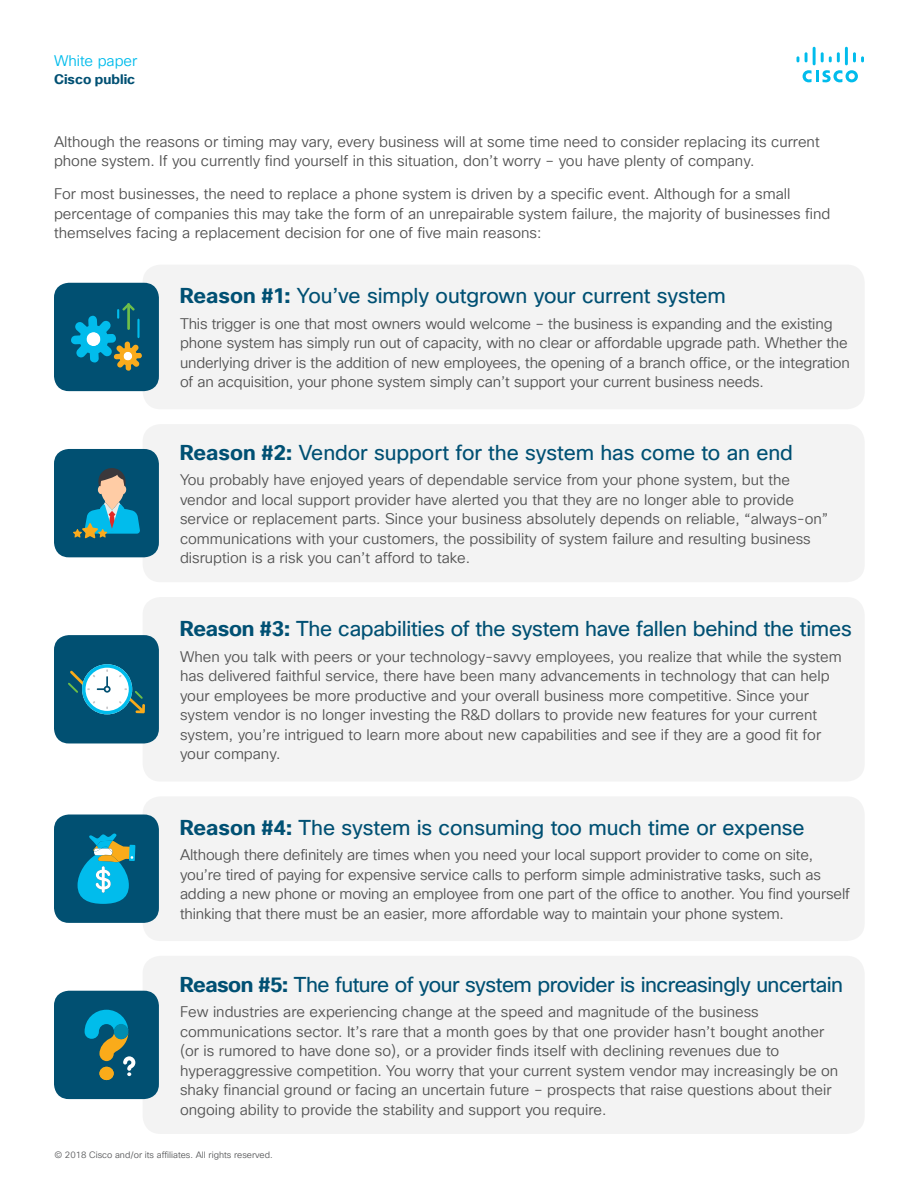
<style>
.page{position:relative;width:918px;height:1188px;background:#fff}
.page>*{position:absolute;margin:0;border:0;box-sizing:border-box;transform-origin:0 0}
.Subhead4_Indigo{font:21px "Cisco Sans TT";letter-spacing:-.01em;color:#005073}
.Body{font:15px/19.5px "Cisco Sans TT Light";color:#525252}
.t1{font:15px "Cisco Sans TT Light";color:#01bcec}
.t2{font:700 13.5px "Cisco Sans TT";color:#005073}
.t3{font:9px "Cisco Sans TT Light";color:#57585a}
.s1{font-weight:700}
</style>
<div class="page">
<svg style="left:803px;top:70px;width:55px;height:12px"></svg>
<svg style="left:797px;top:56px;width:2px;height:6px"></svg>
<svg style="left:805px;top:52px;width:3px;height:10px"></svg>
<hr style="left:813px;top:47px;width:3px;height:18px;background:#01bcec">
<svg style="left:821px;top:52px;width:19px;height:10px"></svg>
<hr style="left:845px;top:47px;width:3px;height:18px;background:#01bcec">
<svg style="left:853px;top:52px;width:11px;height:10px"></svg>
<div style="left:143px;top:265px;width:722px;height:144px;background:#f0f0f0;border-radius:18px"></div>
<div style="left:54px;top:283px;width:105px;height:108px;background:#015072;border-radius:15px"></div>
<div style="left:143px;top:597px;width:722px;height:185px;background:#f0f0f0;border-radius:18px"></div>
<div style="left:54px;top:635px;width:105px;height:108px;background:#015072;border-radius:15px"></div>
<div style="left:143px;top:796px;width:722px;height:145px;background:#f0f0f0;border-radius:18px"></div>
<div style="left:54px;top:815px;width:105px;height:108px;background:#015072;border-radius:15px"></div>
<div style="left:143px;top:956px;width:722px;height:178px;background:#f0f0f0;border-radius:18px"></div>
<div style="left:54px;top:991px;width:105px;height:108px;background:#015072;border-radius:15px"></div>
<div style="left:143px;top:424px;width:722px;height:158px;background:#f0f0f0;border-radius:18px"></div>
<div style="left:54px;top:449px;width:105px;height:108px;background:#015072;border-radius:15px"></div>
<svg style="left:71px;top:303px;width:71px;height:68px"></svg>
<svg style="left:73px;top:468px;width:67px;height:71px"></svg>
<svg style="left:68px;top:664px;width:77px;height:50px"></svg>
<svg style="left:78px;top:833px;width:57px;height:71px"></svg>
<div style="left:99px;top:1067px;width:15px;height:13px;background:#faab1a;border-radius:50%"></div>
<svg style="left:85px;top:1010px;width:50px;height:66px"></svg>
<p class="t1" style="left:54px;top:51px;width:85px">White paper</p>
<p class="t2" style="left:54px;top:70px;width:83px">Cisco public</p>
<p class="Body" style="left:54px;top:132px;width:767px">Although the reasons or timing may vary, every business will at some time need to consider replacing its current phone system. If you currently find yourself in this situation, don’t worry – you have plenty of company.</p>
<p class="Body" style="left:54px;top:185px;width:778px">For most businesses, the need to replace a phone system is driven by a specific event. Although for a small percentage of companies this may take the form of an unrepairable system failure, the majority of businesses find themselves facing a replacement decision for one of five main reasons:</p>
<p class="Subhead4_Indigo" style="left:180px;top:282px;width:547px"><span class="s1">Reason #1:</span> You’ve simply outgrown your current system</p>
<p class="Body" style="left:180px;top:314px;width:671px">This trigger is one that most owners would welcome – the business is expanding and the existing phone system has simply run out of capacity, with no clear or affordable upgrade path. Whether the underlying driver is the addition of new employees, the opening of a branch office, or the integration of an acquisition, your phone system simply can’t support your current business needs.</p>
<p class="Subhead4_Indigo" style="left:180px;top:439px;width:615px"><span class="s1">Reason #2:</span> Vendor support for the system has come to an end</p>
<p class="Body" style="left:180px;top:471px;width:650px">You probably have enjoyed years of dependable service from your phone system, but the vendor and local support provider have alerted you that they are no longer able to provide service or replacement parts. Since your business absolutely depends on reliable, “always-on” communications with your customers, the possibility of system failure and resulting business disruption is a risk you can’t afford to take.</p>
<p class="Subhead4_Indigo" style="left:180px;top:615px;width:673px"><span class="s1">Reason #3:</span> The capabilities of the system have fallen behind the times</p>
<p class="Body" style="left:180px;top:647px;width:663px">When you talk with peers or your technology-savvy employees, you realize that while the system has delivered faithful service, there have been many advancements in technology that can help your employees be more productive and your overall business more competitive. Since your system vendor is no longer investing the R&amp;D dollars to provide new features for your current system, you’re intrigued to learn more about new capabilities and see if they are a good fit for your company.</p>
<p class="Subhead4_Indigo" style="left:180px;top:814px;width:626px"><span class="s1">Reason #4:</span> The system is consuming too much time or expense</p>
<p class="Body" style="left:180px;top:846px;width:671px">Although there definitely are times when you need your local support provider to come on site, you’re tired of paying for expensive service calls to perform simple administrative tasks, such as adding a new phone or moving an employee from one part of the office to another. You find yourself thinking that there must be an easier, more affordable way to maintain your phone system.</p>
<p class="Subhead4_Indigo" style="left:180px;top:971px;width:665px"><span class="s1">Reason #5:</span> The future of your system provider is increasingly uncertain</p>
<p class="Body" style="left:180px;top:1003px;width:660px">Few industries are experiencing change at the speed and magnitude of the business communications sector. It’s rare that a month goes by that one provider hasn’t bought another (or is rumored to have done so), or a provider finds itself with declining revenues due to hyperaggressive competition. You worry that your current system vendor may increasingly be on shaky financial ground or facing an uncertain future – prospects that raise questions about their ongoing ability to provide the stability and support you require.</p>
<p class="t3" style="left:54px;top:1149px;width:220px">© 2018 Cisco and/or its affiliates. All rights reserved.</p>
</div>
